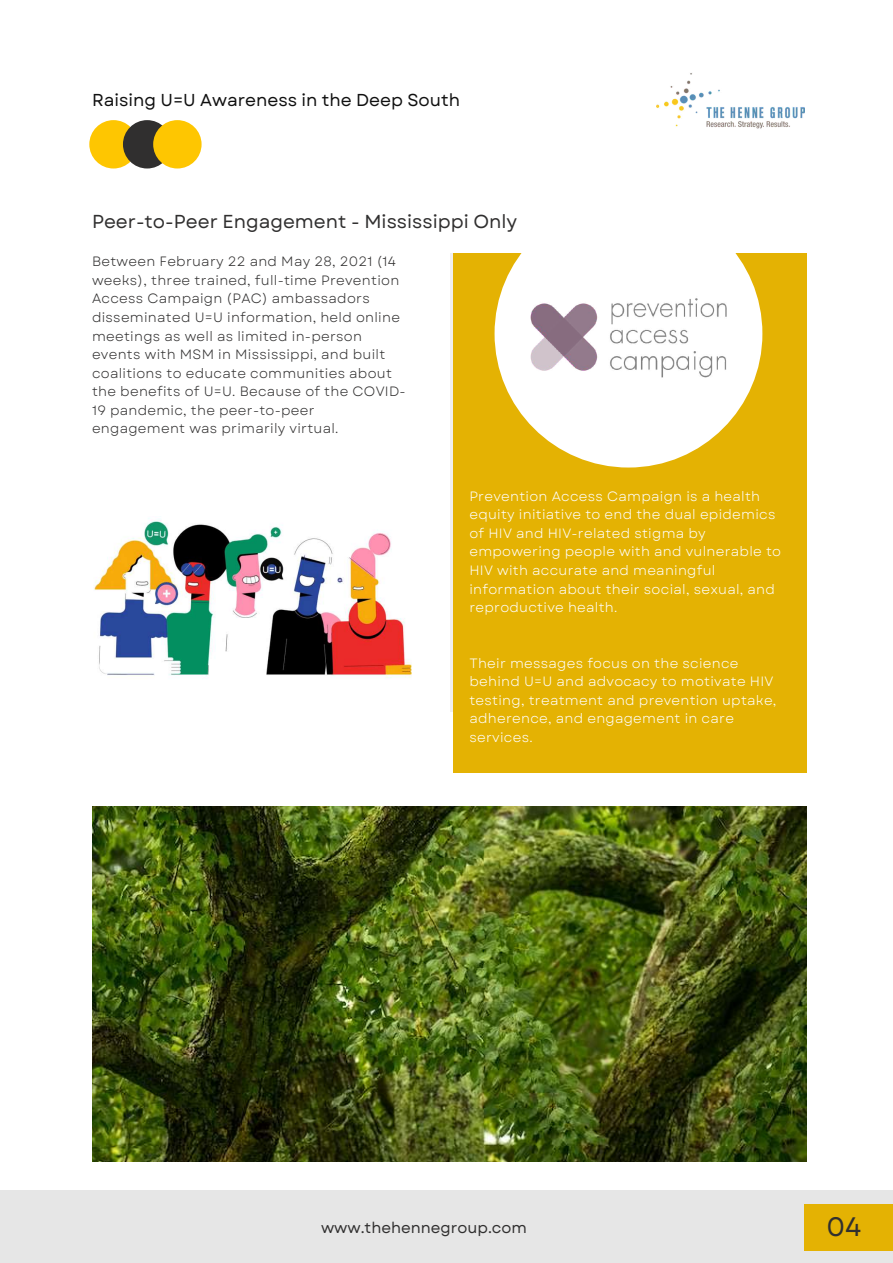
<style>
.page{position:relative;width:893px;height:1263px;background:#fff}
.page>*{position:absolute;margin:0;border:0;box-sizing:border-box;transform-origin:0 0}
.t1{font:26.7px "Garet";color:#302f2f}
.t2{font:18.75px "Garet";color:#302f2f}
.t3{font:17.25px "Garet";color:#101010}
.t4{font:15.23px "Garet";color:#302f2f}
.t5{font:13.5px/18.6px "Garet";letter-spacing:.02em;color:#fff}
.t6{font:13.5px/18.6px "Garet";letter-spacing:.02em;color:#302f2f}
</style>
<div class="page">
<img style="left:656px;top:73px;width:148px;height:56px">
<div style="left:453px;top:253px;width:353px;height:520px;background:#e4b203"></div>
<div style="left:0;top:1190px;width:893px;height:73px;background:#e6e6e6"></div>
<div style="left:804px;top:1205px;width:89px;height:46px;background:#e4b203"></div>
<div style="left:494px;top:200px;width:268px;height:267px;background:#fff;border-radius:50%"></div>
<img style="left:530px;top:298px;width:197px;height:80px">
<img style="left:94px;top:518px;width:317px;height:160px">
<img style="left:92px;top:806px;width:714px;height:355px">
<div style="left:89px;top:120px;width:49px;height:48px;background:#fec601;border-radius:50%"></div>
<div style="left:123px;top:120px;width:48px;height:48px;background:#302f2f;border-radius:50%"></div>
<div style="left:153px;top:120px;width:49px;height:48px;background:#fec601;border-radius:50%"></div>
<p class="t3" style="left:92px;top:87px;width:369px">Raising U=U Awareness in the Deep South</p>
<h2 class="t2" style="left:92px;top:208px;width:427px">Peer-to-Peer Engagement - Mississippi Only</h2>
<p class="t6" style="left:92px;top:252px;width:315px">Between February 22 and May 28, 2021 (14 weeks), three trained, full-time Prevention Access Campaign (PAC) ambassadors disseminated U=U information, held online meetings as well as limited in-person events with MSM in Mississippi, and built coalitions to educate communities about the benefits of U=U. Because of the COVID-19 pandemic, the peer-to-peer engagement was primarily virtual.</p>
<p class="t5" style="left:469px;top:487px;width:313px">Prevention Access Campaign is a health equity initiative to end the dual epidemics of HIV and HIV-related stigma by empowering people with and vulnerable to HIV with accurate and meaningful information about their social, sexual, and reproductive health.</p>
<p class="t5" style="left:469px;top:654px;width:308px">Their messages focus on the science behind U=U and advocacy to motivate HIV testing, treatment and prevention uptake, adherence, and engagement in care services.</p>
<p class="t4" style="left:321px;top:1217px;width:207px">www.thehennegroup.com</p>
<h1 class="t1" style="left:826px;top:1207px;width:36px">04</h1>
</div>
